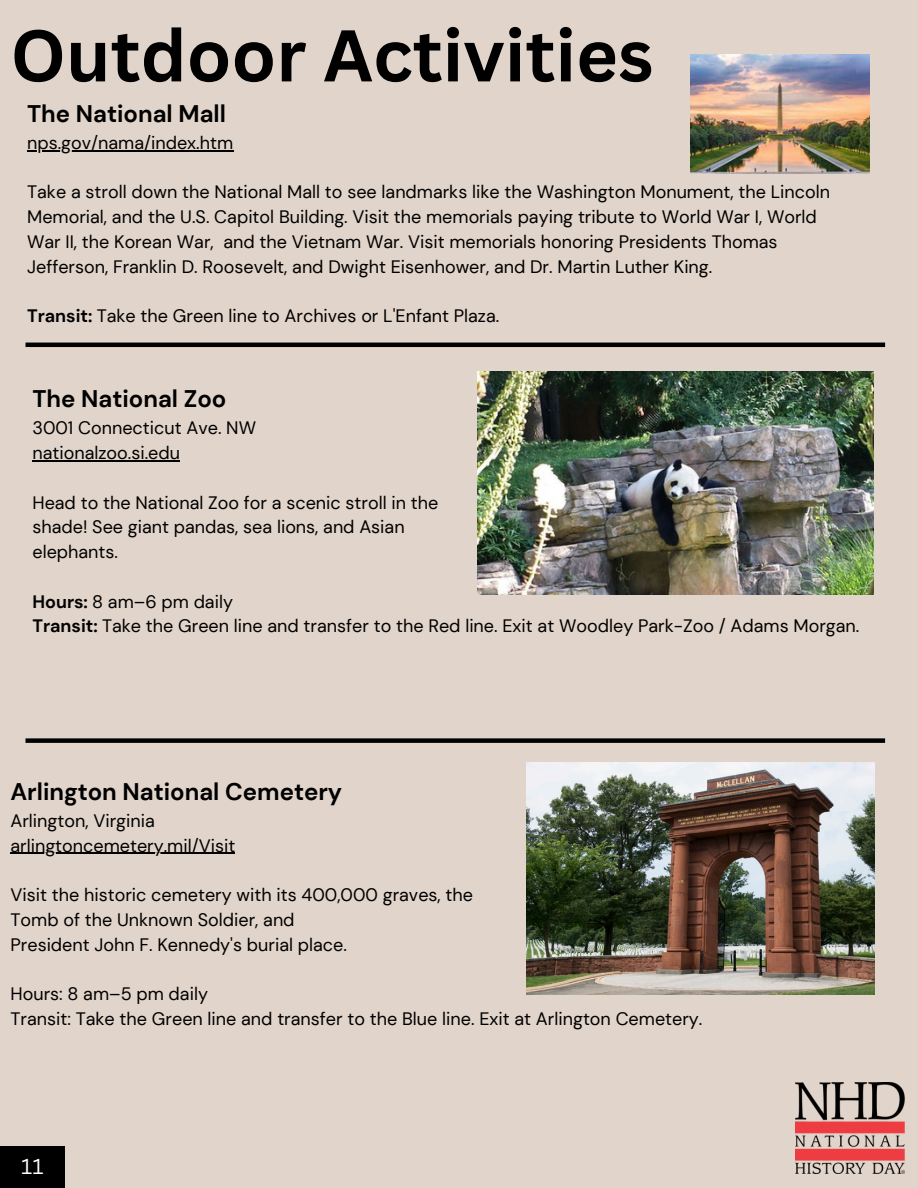
<style>
.page{position:relative;width:918px;height:1188px;background:#e1d4ca}
.page>*{position:absolute;margin:0;border:0;box-sizing:border-box;transform-origin:0 0}
.t1{font:700 71.55px "Canva Sans";color:#000}
.t2{font:700 24px "DM Sans";color:#000}
.t3{font:21px "Canva Sans";color:#fff}
.t4{font:18px/24.8px "DM Sans";color:#000}
.s1{font-weight:700}
</style>
<div class="page">
<img style="left:795px;top:1082px;width:109px;height:91px">
<img style="left:691px;top:54px;width:178px;height:120px">
<img style="left:478px;top:371px;width:396px;height:223px">
<img style="left:527px;top:763px;width:347px;height:232px">
<hr style="left:27px;top:150px;width:206px;height:1px;background:#000">
<hr style="left:32px;top:460px;width:148px;height:1px;background:#000">
<hr style="left:10px;top:853px;width:225px;height:1px;background:#000">
<div style="left:0;top:1147px;width:65px;height:41px;background:#000"></div>
<div style="left:26px;top:738px;width:859px;height:5px;background:#000"></div>
<hr style="left:26px;top:343px;width:859px;height:4px;background:#000">
<p class="t1" style="left:10px;top:5px;width:644px">Outdoor Activities</p>
<p class="t2" style="left:27px;top:98px;width:200px">The National Mall</p>
<p class="t4" style="left:27px;top:130px;width:208px">nps.gov/nama/index.htm</p>
<p class="t4" style="left:27px;top:180px;width:804px">Take a stroll down the National Mall to see landmarks like the Washington Monument, the Lincoln Memorial, and the U.S. Capitol Building. Visit the memorials paying tribute to World War I, World War II, the Korean War, and the Vietnam War. Visit memorials honoring Presidents Thomas Jefferson, Franklin D. Roosevelt, and Dwight Eisenhower, and Dr. Martin Luther King.</p>
<p class="t4" style="left:27px;top:304px;width:474px"><span class="s1">Transit:</span> Take the Green line to Archives or L'Enfant Plaza.</p>
<p class="t2" style="left:32px;top:384px;width:196px">The National Zoo</p>
<p class="t4" style="left:32px;top:416px;width:225px">3001 Connecticut Ave. NW</p>
<p class="t4" style="left:32px;top:441px;width:149px">nationalzoo.si.edu</p>
<p class="t4" style="left:32px;top:490px;width:407px">Head to the National Zoo for a scenic stroll in the</p>
<p class="t4" style="left:32px;top:515px;width:374px">shade! See giant pandas, sea lions, and Asian</p>
<p class="t4" style="left:32px;top:540px;width:87px">elephants.</p>
<p class="t4" style="left:32px;top:589px;width:202px"><span class="s1">Hours:</span> 8 am–6 pm daily</p>
<p class="t4" style="left:32px;top:614px;width:828px"><span class="s1">Transit:</span> Take the Green line and transfer to the Red line. Exit at Woodley Park-Zoo / Adams Morgan.</p>
<p class="t2" style="left:10px;top:776px;width:333px">Arlington National Cemetery</p>
<p class="t4" style="left:10px;top:808px;width:146px">Arlington, Virginia</p>
<p class="t4" style="left:10px;top:833px;width:226px">arlingtoncemetery.mil/Visit</p>
<p class="t4" style="left:10px;top:883px;width:464px">Visit the historic cemetery with its 400,000 graves, the</p>
<p class="t4" style="left:10px;top:907px;width:286px">Tomb of the Unknown Soldier, and</p>
<p class="t4" style="left:10px;top:932px;width:338px">President John F. Kennedy's burial place.</p>
<p class="t4" style="left:10px;top:982px;width:199px">Hours: 8 am–5 pm daily</p>
<p class="t4" style="left:10px;top:1006px;width:694px">Transit: Take the Green line and transfer to the Blue line. Exit at Arlington Cemetery.</p>
<p class="t3" style="left:21px;top:1151px;width:24px">11</p>
</div>
